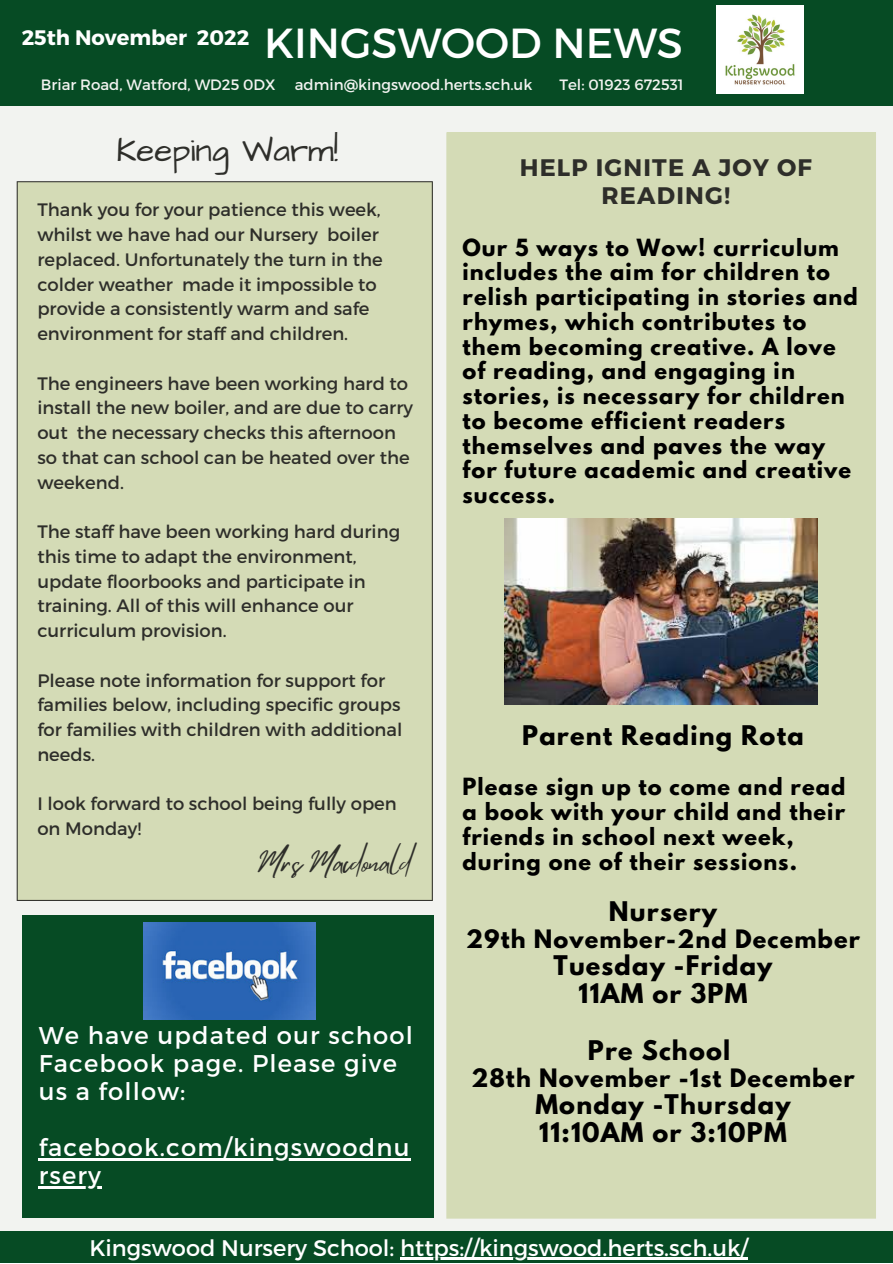
<style>
.page{position:relative;width:893px;height:1264px;background:#fff}
.page>*{position:absolute;margin:0;border:0;box-sizing:border-box;transform-origin:0 0}
.t1{font:33px "Architects Daughter";color:#2e2e2a}
.t2{font:27.9px "Mistrully";color:#2e2e2a}
.t3{font:24.15px/28px "Montserrat";letter-spacing:.05em;color:#fff}
.t4{font:700 24px/28px "League Spartan";letter-spacing:.05em;color:#000;text-align:center}
.t5{font:700 23.85px/28px "Montserrat";letter-spacing:.05em;color:#2e2e2a;text-align:center}
.t6{font:22.5px "Montserrat";color:#fff}
.t7{font:700 22.5px "League Spartan";letter-spacing:.05em;color:#000}
.t8{font:700 21px/24.8px "League Spartan";letter-spacing:.05em;color:#000}
.t9{font:700 21px "Montserrat";color:#fff}
.t10{font:18px/24.8px "Montserrat";color:#2e2e2a}
.t11{font:15px "Montserrat";color:#f2f3f0}
.s1{font-weight:400;font-size:42px}
</style>
<div class="page">
<div style="left:0;top:0;width:892px;height:1262px;background:#f2f3f0"></div>
<div style="left:0;top:0;width:892px;height:106px;background:#064b24"></div>
<div style="left:447px;top:133px;width:428px;height:1085px;background:#d4dbb6"></div>
<hr style="left:446px;top:133px;width:1px;height:1084px;background:#d4dbb6">
<hr style="left:447px;top:132px;width:427px;height:1px;background:#d4dbb6">
<img style="left:716px;top:6px;width:87px;height:87px">
<div style="left:17px;top:182px;width:415px;height:718px;background:#d4dbb6"></div>
<hr style="left:17px;top:182px;width:1px;height:717px;background:#2e2e2a">
<hr style="left:432px;top:182px;width:1px;height:717px;background:#2e2e2a">
<hr style="left:18px;top:899px;width:414px;height:2px;background:#2e2e2a">
<hr style="left:18px;top:181px;width:414px;height:1px;background:#2e2e2a">
<div style="left:0;top:1230px;width:892px;height:32px;background:#064b24"></div>
<div style="left:22px;top:915px;width:411px;height:303px;background:#064b24"></div>
<img style="left:504px;top:519px;width:313px;height:185px">
<img style="left:144px;top:922px;width:172px;height:97px">
<hr style="left:39px;top:1158px;width:372px;height:2px;background:#fff">
<hr style="left:39px;top:1186px;width:63px;height:2px;background:#fff">
<hr style="left:400px;top:1257px;width:348px;height:2px;background:#fff">
<p class="t9" style="left:22px;top:24px;width:662px">25th November 2022 <span class="s1">KINGSWOOD NEWS</span></p>
<p class="t11" style="left:41px;top:75px;width:236px">Briar Road, Watford, WD25 0DX</p>
<p class="t11" style="left:295px;top:75px;width:239px">admin@kingswood.herts.sch.uk</p>
<p class="t11" style="left:559px;top:75px;width:126px">Tel: 01923 672531</p>
<h1 class="t1" style="left:117px;top:128px;width:223px">Keeping Warm!</h1>
<p class="t10" style="left:37px;top:197px;width:347px">Thank you for your patience this week, whilst we have had our Nursery boiler replaced. Unfortunately the turn in the colder weather made it impossible to provide a consistently warm and safe environment for staff and children.</p>
<p class="t10" style="left:37px;top:370px;width:377px">The engineers have been working hard to install the new boiler, and are due to carry out the necessary checks this afternoon so that can school can be heated over the weekend.</p>
<p class="t10" style="left:37px;top:518px;width:364px">The staff have been working hard during this time to adapt the environment, update floorbooks and participate in training. All of this will enhance our curriculum provision.</p>
<p class="t10" style="left:37px;top:667px;width:366px">Please note information for support for families below, including specific groups for families with children with additional needs.</p>
<p class="t10" style="left:37px;top:790px;width:361px">I look forward to school being fully open on Monday!</p>
<h2 class="t2" style="left:259px;top:840px;width:153px">Mrs Macdonald</h2>
<h3 class="t3" style="left:39px;top:1020px;width:376px">We have updated our school<br>Facebook page. Please give us a follow:</h3>
<h3 class="t3" style="left:39px;top:1132px;width:372px">facebook.com/kingswoodnu rsery</h3>
<h3 class="t5" style="left:519px;top:152px;width:294px">HELP IGNITE A JOY OF<br>READING!</h3>
<p class="t8" style="left:462px;top:237px;width:397px">Our 5 ways to Wow! curriculum includes the aim for children to relish participating in stories and rhymes, which contributes to them becoming creative. A love of reading, and engaging in stories, is necessary for children to become efficient readers themselves and paves the way for future academic and creative success.</p>
<h3 class="t4" style="left:522px;top:724px;width:283px">Parent Reading Rota</h3>
<p class="t8" style="left:462px;top:777px;width:384px">Please sign up to come and read a book with your child and their friends in school next week, during one of their sessions.</p>
<h3 class="t4" style="left:609px;top:900px;width:110px">Nursery</h3>
<p class="t7" style="left:466px;top:928px;width:395px">29th November-2nd December</p>
<h3 class="t4" style="left:553px;top:954px;width:220px">Tuesday -Friday<br>11AM or 3PM</h3>
<h3 class="t4" style="left:588px;top:1039px;width:144px">Pre School</h3>
<p class="t7" style="left:471px;top:1066px;width:385px">28th November -1st December</p>
<h3 class="t4" style="left:535px;top:1092px;width:256px;text-align:left">Monday -Thursday<br>11:10AM or 3:10PM</h3>
<p class="t6" style="left:89px;top:1232px;width:660px">Kingswood Nursery School: https://kingswood.herts.sch.uk/</p>
</div>
